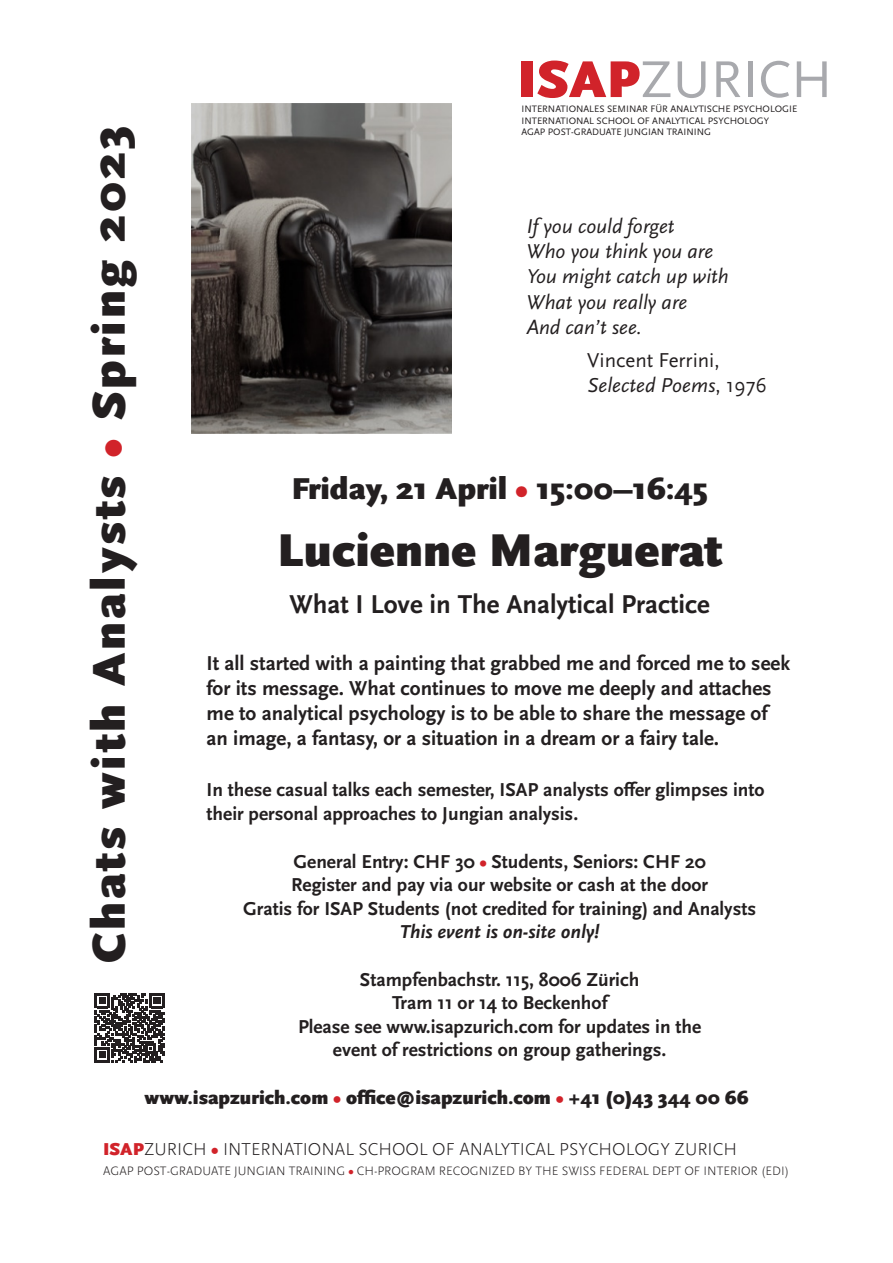
<style>
.page{position:relative;width:893px;height:1263px;background:#fff}
.page>*{position:absolute;margin:0;border:0;box-sizing:border-box;transform-origin:0 0}
.t1{font:54px "Scala Sans OT";color:#a8a9ad}
.t2{font:900 48px "Scala Sans OT";letter-spacing:.06em;color:#231f20}
.t3{font:900 48px "Scala Sans OT";color:#231f20}
.t4{font:900 31.5px "Scala Sans OT";color:#231f20}
.t5{font:700 27px "Scala Sans OT";color:#231f20}
.t6{font:700 21px/25.2px "Scala Sans OT";color:#231f20}
.t7{font:italic 21px "Scala Sans OT";color:#231f20}
.t8{font:21px "Scala Sans OT";color:#231f20}
.t9{font:700 19.5px/23.4px "Scala Sans OT";color:#231f20}
.t10{font:900 19.5px "Scala Sans OT";color:#231f20}
.t11{font:italic 700 19.5px "Scala Sans OT";color:#231f20}
.t12{font:300 18px "Scala Sans OT";color:#231f20}
.t13{font:300 12.75px "Scala Sans OT";color:#231f20}
.t14{font:9.75px "Scala Sans OT";color:#231f20}
.s1{color:#d1232a}
.s2{font-weight:900;color:#d1232a}
.s3{font-style:normal}
</style>
<div class="page">
<svg style="left:95px;top:993px;width:69px;height:69px"></svg>
<img style="left:191px;top:103px;width:261px;height:331px">
<p class="t2" style="left:82px;top:962px;width:838px;rotate:-90deg">Chats with Analysts <span class="s1">•</span> Spring 2023</p>
<p class="t1" style="left:517px;top:50px;width:317px"><span class="s2">ISAP</span>ZURICH</p>
<p class="t14" style="left:521px;top:104px;width:277px">INTERNATIONALES SEMINAR FÜR ANALYTISCHE PSYCHOLOGIE</p>
<p class="t14" style="left:521px;top:115px;width:249px">INTERNATIONAL SCHOOL OF ANALYTICAL PSYCHOLOGY</p>
<p class="t14" style="left:521px;top:127px;width:191px">AGAP POST-GRADUATE JUNGIAN TRAINING</p>
<p class="t7" style="left:526px;top:215px;width:150px">If you could forget</p>
<p class="t7" style="left:526px;top:240px;width:188px">Who you think you are</p>
<p class="t7" style="left:526px;top:265px;width:204px">You might catch up with</p>
<p class="t7" style="left:526px;top:290px;width:162px">What you really are</p>
<p class="t7" style="left:526px;top:316px;width:117px">And can’t see.</p>
<p class="t8" style="left:587px;top:349px;width:134px">Vincent Ferrini,</p>
<p class="t7" style="left:587px;top:374px;width:181px">Selected Poems<span class="s3">, 1976</span></p>
<p class="t4" style="left:292px;top:471px;width:418px">Friday, 21 April <span class="s1">•</span> 15:00–16:45</p>
<p class="t3" style="left:277px;top:523px;width:446px">Lucienne Marguerat</p>
<p class="t5" style="left:289px;top:589px;width:422px">What I Love in The Analytical Practice</p>
<p class="t6" style="left:207px;top:651px;width:585px">It all started with a painting that grabbed me and forced me to seek for its message. What continues to move me deeply and attaches me to analytical psychology is to be able to share the message of an image, a fantasy, or a situation in a dream or a fairy tale.</p>
<p class="t9" style="left:207px;top:778px;width:560px">In these casual talks each semester, ISAP analysts offer glimpses into their personal approaches to Jungian analysis.</p>
<p class="t9" style="left:293px;top:850px;width:414px">General Entry: CHF 30 <span class="s1">•</span> Students, Seniors: CHF 20</p>
<p class="t9" style="left:291px;top:874px;width:418px">Register and pay via our website or cash at the door</p>
<p class="t9" style="left:243px;top:897px;width:515px">Gratis for ISAP Students (not credited for training) and Analysts</p>
<p class="t11" style="left:400px;top:921px;width:201px">This event is on-site only!</p>
<p class="t9" style="left:360px;top:968px;width:281px">Stampfenbachstr. 115, 8006 Zürich</p>
<p class="t9" style="left:392px;top:991px;width:217px">Tram 11 or 14 to Beckenhof</p>
<p class="t9" style="left:298px;top:1015px;width:405px">Please see www.isapzurich.com for updates in the</p>
<p class="t9" style="left:333px;top:1038px;width:335px">event of restrictions on group gatherings.</p>
<p class="t10" style="left:145px;top:1087px;width:605px">www.isapzurich.com <span class="s1">•</span> office@isapzurich.com <span class="s1">•</span> +41 (0)43 344 00 66</p>
<p class="t12" style="left:103px;top:1139px;width:635px"><span class="s2">ISAP</span>ZURICH <span class="s2">•</span> INTERNATIONAL SCHOOL OF ANALYTICAL PSYCHOLOGY ZURICH</p>
<p class="t13" style="left:103px;top:1164px;width:688px">AGAP POST-GRADUATE JUNGIAN TRAINING <span class="s2">•</span> CH-PROGRAM RECOGNIZED BY THE SWISS FEDERAL DEPT OF INTERIOR (EDI)</p>
</div>
